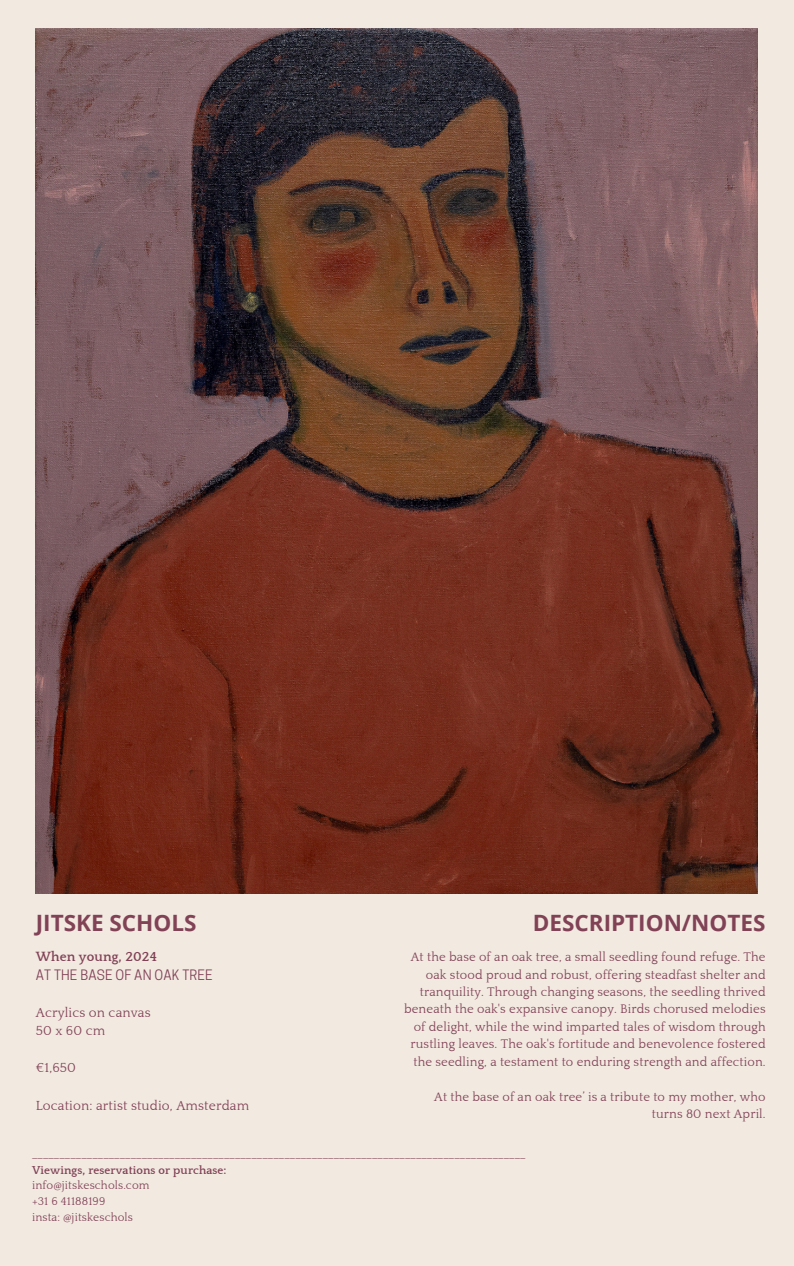
<style>
.page{position:relative;width:794px;height:1266px;background:#fff}
.page>*{position:absolute;margin:0;border:0;box-sizing:border-box;transform-origin:0 0}
.t1{font:700 22.5px "Open Sans";color:#814256}
.t2{font:13.5px/18.6px "Quattrocento";letter-spacing:.01em;color:#814256}
.t3{font:13.5px/18.6px "Cooper Hewitt";letter-spacing:.01em;color:#814256}
.t4{font:12.75px/17.4px "Quattrocento";letter-spacing:.01em;color:#814256;text-align:right}
.t5{font:11.62px "Quattrocento";letter-spacing:.01em;color:#814256}
.t6{font:700 11.62px "Quattrocento";letter-spacing:.01em;color:#814256}
.s1{font-family:"Quattrocento";font-weight:700}
</style>
<div class="page">
<div style="left:0;top:0;width:793px;height:1266px;background:#f2e9e1"></div>
<img style="left:36px;top:28px;width:721px;height:865px">
<h3 class="t1" style="left:36px;top:907px;width:162px">JITSKE SCHOLS</h3>
<h3 class="t1" style="left:532px;top:907px;width:234px">DESCRIPTION/NOTES</h3>
<h1 class="t3" style="left:36px;top:948px;width:178px"><span class="s1">When young, 2024<br></span>AT THE BASE OF AN OAK TREE</h1>
<h1 class="t2" style="left:36px;top:1003px;width:116px">Acrylics on canvas<br>50 x 60 cm</h1>
<h2 class="t2" style="left:36px;top:1059px;width:42px">€1,650</h2>
<h3 class="t2" style="left:36px;top:1096px;width:215px">Location: artist studio, Amsterdam</h3>
<h3 class="t4" style="left:404px;top:948px;width:363px">At the base of an oak tree, a small seedling found refuge. The oak stood proud and robust, offering steadfast shelter and tranquility. Through changing seasons, the seedling thrived beneath the oak's expansive canopy. Birds chorused melodies of delight, while the wind imparted tales of wisdom through rustling leaves. The oak's fortitude and benevolence fostered the seedling, a testament to enduring strength and affection.</h3>
<h3 class="t4" style="left:434px;top:1088px;width:333px">At the base of an oak tree’ is a tribute to my mother, who turns 80 next April.</h3>
<p class="t5" style="left:32px;top:1148px;width:495px">__________________________________________________________________________________________</p>
<p class="t6" style="left:32px;top:1164px;width:196px">Viewings, reservations or purchase:</p>
<p class="t5" style="left:32px;top:1179px;width:119px">info@jitskeschols.com</p>
<p class="t5" style="left:32px;top:1195px;width:75px">+31 6 41188199</p>
<p class="t5" style="left:32px;top:1211px;width:102px">insta: @jitskeschols</p>
</div>
